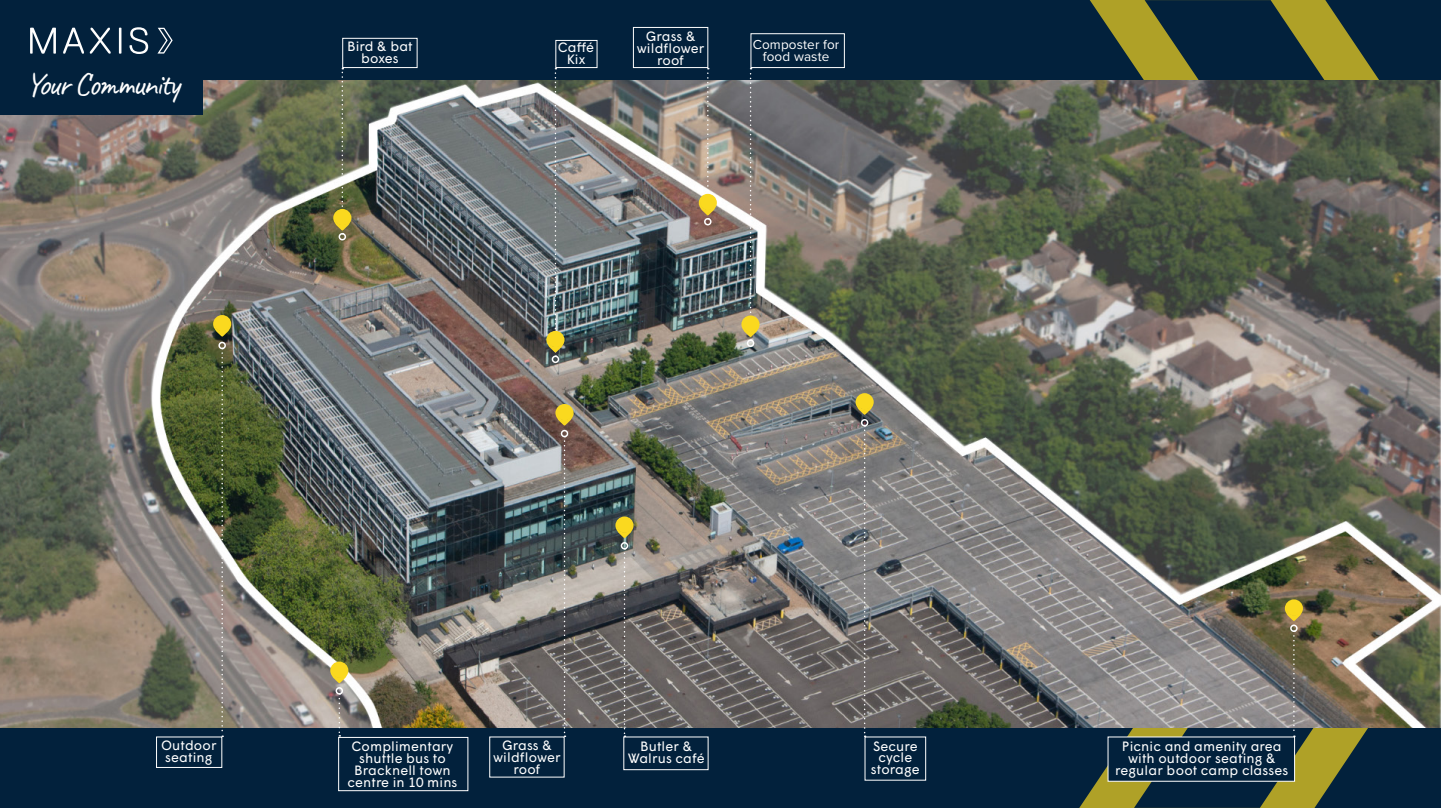
<style>
.page{position:relative;width:1441px;height:808px;background:#fff}
.page>*{position:absolute;margin:0;border:0;box-sizing:border-box;transform-origin:0 0}
.BODY{font:33px "Caveat";letter-spacing:-.06em;color:#fff}
.SUBHEADING{font:13.5px/12px "Wigrum";letter-spacing:.01em;color:#fff;text-align:center}
.SUBHEADING-2{font:13.5px/12px "Proxima Nova";letter-spacing:.01em;color:#fff;text-align:center}
</style>
<div class="page">
<div style="left:0;top:0;width:1440px;height:80px;background:#02213c"></div>
<div style="left:0;top:728px;width:1440px;height:80px;background:#02213c"></div>
<svg style="left:1079px;top:0;width:300px;height:808px"></svg>
<img style="left:0;top:80px;width:1440px;height:648px">
<svg style="left:863px;top:426px;width:2px;height:311px"></svg>
<div style="left:860px;top:419px;width:8px;height:7px;border:2px solid #fff;border-radius:50%"></div>
<svg style="left:1292px;top:632px;width:2px;height:105px"></svg>
<div style="left:1289px;top:624px;width:8px;height:8px;border:2px solid #fff;border-radius:50%"></div>
<svg style="left:623px;top:549px;width:2px;height:188px"></svg>
<div style="left:620px;top:542px;width:8px;height:7px;border:2px solid #fff;border-radius:50%"></div>
<svg style="left:563px;top:437px;width:2px;height:300px"></svg>
<div style="left:560px;top:430px;width:8px;height:7px;border:2px solid #fff;border-radius:50%"></div>
<svg style="left:338px;top:695px;width:2px;height:42px"></svg>
<div style="left:335px;top:687px;width:8px;height:8px;border:2px solid #fff;border-radius:50%"></div>
<svg style="left:221px;top:349px;width:2px;height:388px"></svg>
<div style="left:218px;top:342px;width:8px;height:7px;border:2px solid #fff;border-radius:50%"></div>
<div style="left:746px;top:339px;width:8px;height:8px;border:2px solid #fff;border-radius:50%"></div>
<div style="left:704px;top:218px;width:7px;height:7px;border:2px solid #fff;border-radius:50%"></div>
<div style="left:551px;top:356px;width:8px;height:7px;border:2px solid #fff;border-radius:50%"></div>
<div style="left:338px;top:233px;width:8px;height:7px;border:2px solid #fff;border-radius:50%"></div>
<svg style="left:855px;top:393px;width:18px;height:22px"></svg>
<svg style="left:1284px;top:599px;width:18px;height:22px"></svg>
<svg style="left:615px;top:516px;width:18px;height:22px"></svg>
<svg style="left:555px;top:404px;width:18px;height:22px"></svg>
<svg style="left:333px;top:68px;width:18px;height:166px;background:#777b53"></svg>
<img style="left:741px;top:68px;width:18px;height:273px">
<svg style="left:698px;top:68px;width:18px;height:151px;background:#a4997f"></svg>
<img style="left:546px;top:68px;width:18px;height:289px">
<svg style="left:330px;top:662px;width:18px;height:21px"></svg>
<svg style="left:213px;top:315px;width:18px;height:22px"></svg>
<div style="left:750px;top:33px;width:94px;height:35px;background:#02213c;border:1px solid #fff"></div>
<div style="left:342px;top:38px;width:75px;height:30px;background:#02213c;border:1px solid #fff"></div>
<div style="left:555px;top:40px;width:42px;height:28px;background:#02213c;border:1px solid #fff"></div>
<div style="left:623px;top:737px;width:85px;height:33px;background:#02213c;border:1px solid #fff"></div>
<div style="left:156px;top:737px;width:66px;height:31px;background:#02213c;border:1px solid #fff"></div>
<div style="left:338px;top:737px;width:130px;height:54px;background:#02213c;border:1px solid #fff"></div>
<div style="left:1107px;top:737px;width:187px;height:45px;background:#02213c"></div>
<svg style="left:30px;top:28px;width:26px;height:26px"></svg>
<svg style="left:63px;top:28px;width:21px;height:26px"></svg>
<svg style="left:90px;top:28px;width:21px;height:26px"></svg>
<svg style="left:119px;top:28px;width:2px;height:26px"></svg>
<svg style="left:129px;top:27px;width:19px;height:27px"></svg>
<svg style="left:157px;top:28px;width:16px;height:26px"></svg>
<div style="left:0;top:74px;width:203px;height:41px;background:#02213c"></div>
<div style="left:633px;top:27px;width:75px;height:41px;background:#02213c;border:1px solid #fff"></div>
<p class="BODY" style="left:25px;top:63px;width:156px">Your Community</p>
<p class="SUBHEADING" style="left:347px;top:40px;width:67px">Bird &amp; bat boxes</p>
<p class="SUBHEADING" style="left:558px;top:41px;width:38px">Caffé<br>Kix</p>
<p class="SUBHEADING" style="left:636px;top:29px;width:69px">Grass &amp; wildflower roof</p>
<p class="SUBHEADING-2" style="left:752px;top:37px;width:88px">Composter for food waste</p>
<p class="SUBHEADING" style="left:161px;top:738px;width:57px">Outdoor seating</p>
<p class="SUBHEADING" style="left:347px;top:739px;width:111px">Complimentary shuttle bus to<br>Bracknell town centre in 10 mins</p>
<p class="SUBHEADING" style="left:1121px;top:739px;width:161px">Picnic and amenity area with outdoor seating &amp;</p>
<p class="SUBHEADING" style="left:493px;top:738px;width:69px">Grass &amp; wildflower roof</p>
<p class="SUBHEADING" style="left:870px;top:739px;width:50px">Secure cycle storage</p>
<p class="SUBHEADING" style="left:627px;top:739px;width:78px">Butler &amp;<br>Walrus café</p>
<p class="SUBHEADING" style="left:1115px;top:763px;width:174px">regular boot camp classes</p>
</div>
